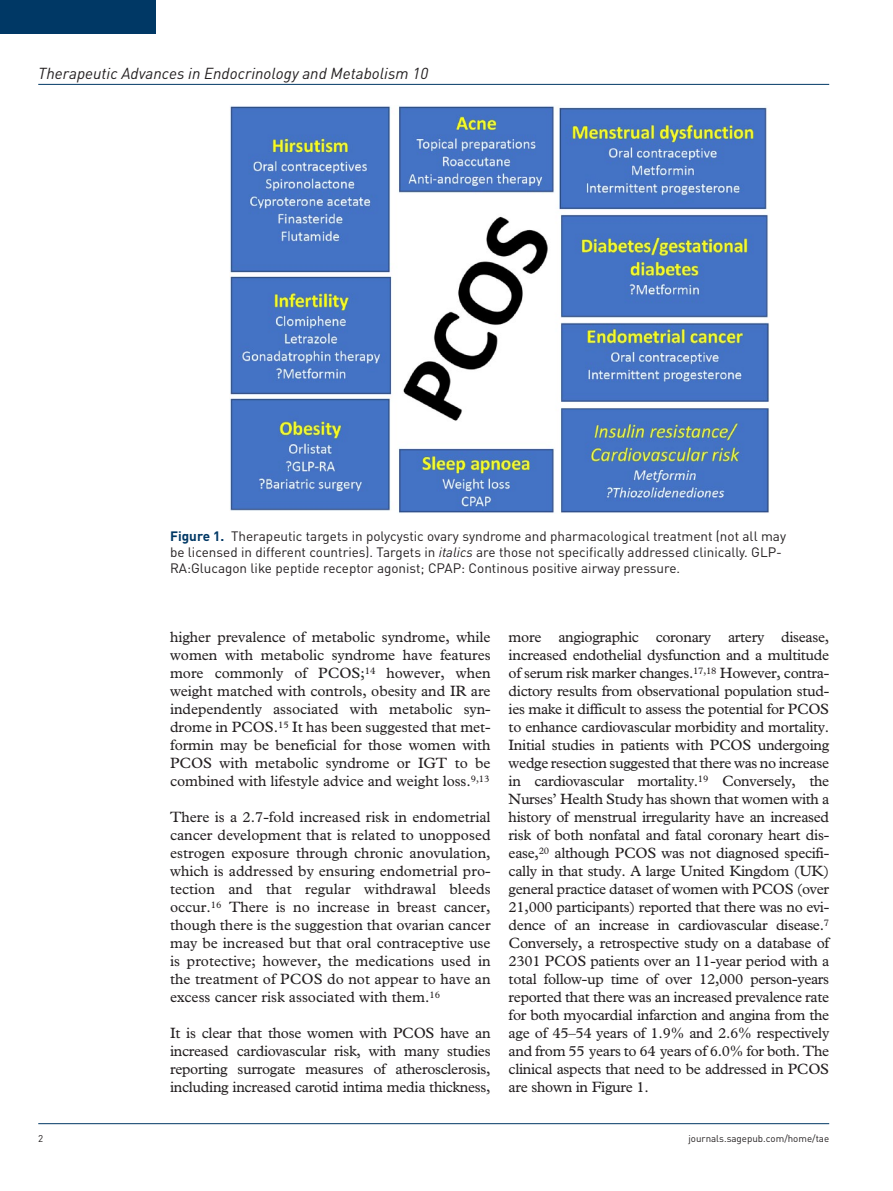
<style>
.page{position:relative;width:893px;height:1191px;background:#fff}
.page>*{position:absolute;margin:0;border:0;box-sizing:border-box;transform-origin:0 0}
.t1{font:italic 15.75px "DIN";color:#231f20}
.t2{font:15px/18px "Plantin Std";letter-spacing:-.01em;color:#231f20;text-align:justify}
.t3{font:13.5px/15.8px "DIN";color:#231f20}
.t4{font:9.75px "DIN";color:#231f20}
.s1{font-weight:700;color:#003865}
.s2{font-style:italic}
</style>
<div class="page">
<hr style="left:38px;top:84px;width:791px;height:1px;background:#003865">
<hr style="left:38px;top:1123px;width:791px;height:1px;background:#003865">
<div style="left:0;top:0;width:155px;height:34px;background:#003865"></div>
<img style="left:230px;top:106px;width:540px;height:407px">
<p class="t1" style="left:38px;top:63px;width:391px">Therapeutic Advances in Endocrinology and Metabolism 10</p>
<p class="t3" style="left:170px;top:528px;width:617px"><span class="s1">Figure 1.</span> Therapeutic targets in polycystic ovary syndrome and pharmacological treatment (not all may be licensed in different countries). Targets in <span class="s2">italics</span> are those not specifically addressed clinically. GLP-<br>RA:Glucagon like peptide receptor agonist; CPAP: Continous positive airway pressure.</p>
<p class="t2" style="left:170px;top:628px;width:322px">higher prevalence of metabolic syndrome, while women with metabolic syndrome have features more commonly of PCOS;<sup>14</sup> however, when weight matched with controls, obesity and IR are independently associated with metabolic syn&shy;drome in PCOS.<sup>15</sup> It has been suggested that met&shy;formin may be beneficial for those women with PCOS with metabolic syndrome or IGT to be combined with lifestyle advice and weight loss.<sup>9,13</sup></p>
<p class="t2" style="left:170px;top:808px;width:322px">There is a 2.7-fold increased risk in endometrial cancer development that is related to unopposed estrogen exposure through chronic anovulation, which is addressed by ensuring endometrial pro&shy;tection and that regular withdrawal bleeds occur.<sup>16</sup> There is no increase in breast cancer, though there is the suggestion that ovarian cancer may be increased but that oral contraceptive use is protective; however, the medications used in the treatment of PCOS do not appear to have an excess cancer risk associated with them.<sup>16</sup></p>
<p class="t2" style="left:170px;top:1024px;width:322px">It is clear that those women with PCOS have an increased cardiovascular risk, with many studies reporting surrogate measures of atherosclerosis, including increased carotid intima media thickness,</p>
<p class="t2" style="left:509px;top:628px;width:322px">more angiographic coronary artery disease, increased endothelial dysfunction and a multitude of serum risk marker changes.<sup>17,18</sup> However, contra&shy;dictory results from observational population stud&shy;ies make it difficult to assess the potential for PCOS to enhance cardiovascular morbidity and mortality.<br>Initial studies in patients with PCOS undergoing wedge resection suggested that there was no increase in cardiovascular mortality.<sup>19</sup> Conversely, the Nurses’ Health Study has shown that women with a history of menstrual irregularity have an increased risk of both nonfatal and fatal coronary heart dis&shy;ease,<sup>20</sup> although PCOS was not diagnosed specifi&shy;cally in that study. A large United Kingdom (UK) general practice dataset of women with PCOS (over 21,000 participants) reported that there was no evi&shy;dence of an increase in cardiovascular disease.<sup>7<br></sup>Conversely, a retrospective study on a database of 2301 PCOS patients over an 11-year period with a total follow-up time of over 12,000 person-years reported that there was an increased prevalence rate for both myocardial infarction and angina from the age of 45–54 years of 1.9% and 2.6% respectively and from 55 years to 64 years of 6.0% for both. The clinical aspects that need to be addressed in PCOS are shown in Figure 1.</p>
<p class="t4" style="left:38px;top:1132px;width:7px">2</p>
<p class="t4" style="left:688px;top:1132px;width:142px">journals.sagepub.com/home/tae</p>
</div>
